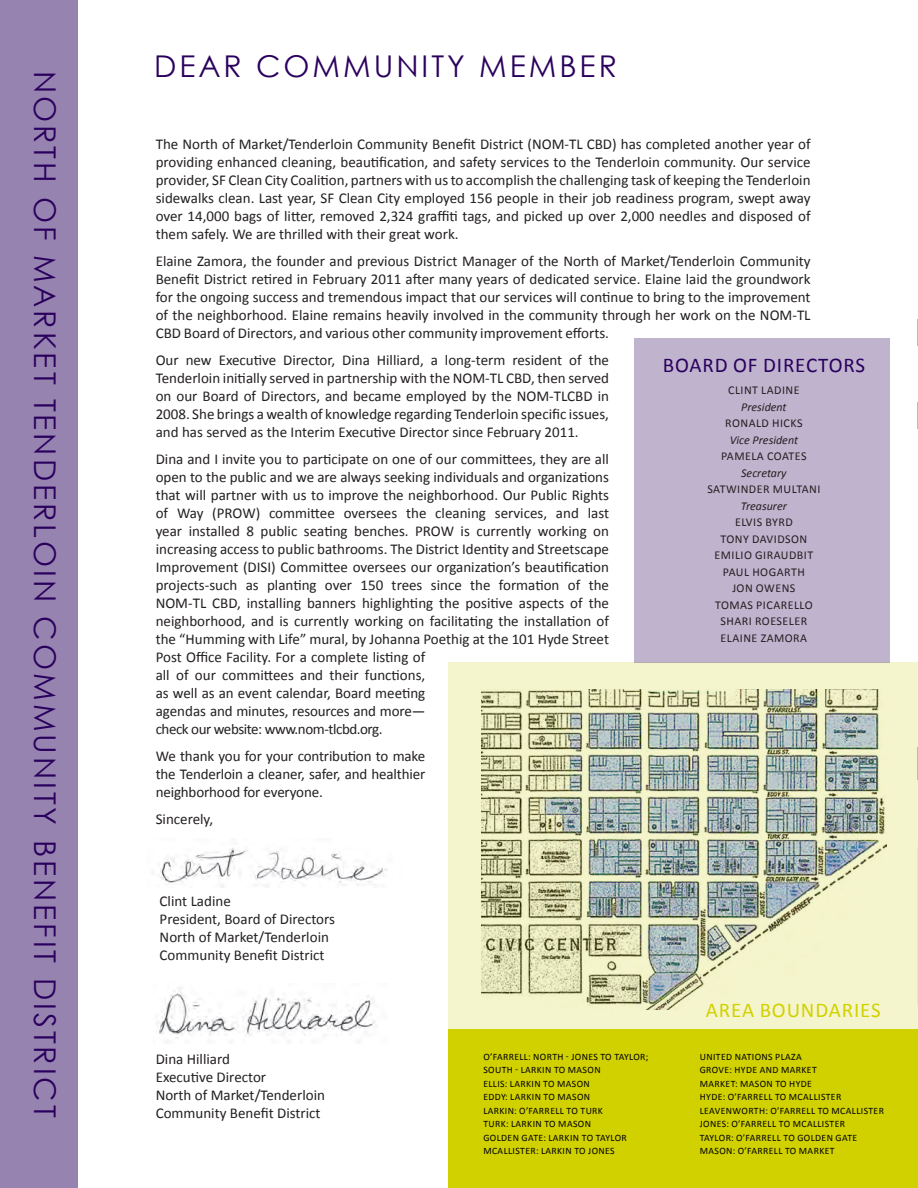
<style>
.page{position:relative;width:918px;height:1188px;background:#fff}
.page>*{position:absolute;margin:0;border:0;box-sizing:border-box;transform-origin:0 0}
.t1{font:30px "Century Gothic";letter-spacing:.1em;color:#2a005d}
.t2{font:21px "Calibri";letter-spacing:.04em;color:#2a005d}
.t3{font:21px "Calibri";letter-spacing:.04em;color:#d1d100}
.t4{font:15px/18px "Calibri";color:#231f20;text-align:justify}
.t5{font:12px "Calibri";letter-spacing:.04em;color:#231f20}
.t6{font:italic 12px "Calibri";color:#231f20}
.t7{font:9.75px "Calibri";letter-spacing:.04em;color:#000}
</style>
<div class="page">
<hr style="left:917px;top:0;width:1px;height:104px;background:#2a005d">
<svg style="left:917px;top:319px;width:1px;height:27px"></svg>
<img style="left:448px;top:663px;width:470px;height:367px">
<div style="left:635px;top:338px;width:255px;height:325px;background:#bfb3ce"></div>
<div style="left:448px;top:1030px;width:470px;height:158px;background:#d1d100"></div>
<img style="left:158px;top:838px;width:229px;height:50px">
<div style="left:0;top:0;width:78px;height:1188px;background:#9783b0"></div>
<img style="left:156px;top:987px;width:221px;height:52px">
<p class="t1" style="left:63px;top:71px;width:1048px;rotate:90deg">NORTH OF MARKET TENDERLOIN COMMUNITY BENEFIT DISTRICT</p>
<p class="t1" style="left:154px;top:47px;width:464px">DEAR COMMUNITY MEMBER</p>
<p class="t4" style="left:156px;top:136px;width:656px">The North of Market/Tenderloin Community Benefit District (NOM-TL CBD) has completed another year of providing enhanced cleaning, beautification, and safety services to the Tenderloin community. Our service provider, SF Clean City Coalition, partners with us to accomplish the challenging task of keeping the Tenderloin sidewalks clean. Last year, SF Clean City employed 156 people in their job readiness program, swept away over 14,000 bags of litter, removed 2,324 graffiti tags, and picked up over 2,000 needles and disposed of them safely. We are thrilled with their great work.</p>
<p class="t4" style="left:156px;top:253px;width:656px">Elaine Zamora, the founder and previous District Manager of the North of Market/Tenderloin Community Benefit District retired in February 2011 after many years of dedicated service. Elaine laid the groundwork for the ongoing success and tremendous impact that our services will continue to bring to the improvement of the neighborhood. Elaine remains heavily involved in the community through her work on the NOM-TL CBD Board of Directors, and various other community improvement efforts.</p>
<p class="t4" style="left:156px;top:352px;width:455px">Our new Executive Director, Dina Hilliard, a long-term resident of the Tenderloin initially served in partnership with the NOM-TL CBD, then served on our Board of Directors, and became employed by the NOM-TLCBD in 2008. She brings a wealth of knowledge regarding Tenderloin specific issues, and has served as the Interim Executive Director since February 2011.</p>
<p class="t4" style="left:156px;top:451px;width:455px;text-align:left">Dina and I invite you to participate on one of our committees, they are all open to the public and we are always seeking individuals and organizations that will partner with us to improve the neighborhood. Our Public Rights of Way (PROW) committee oversees the cleaning services, and last year installed 8 public seating benches. PROW is currently working on increasing access to public bathrooms. The District Identity and Streetscape Improvement (DISI) Committee oversees our organization’s beautification projects-such as planting over 150 trees since the formation of the NOM-TL CBD, installing banners highlighting the positive aspects of the neighborhood, and is currently working on facilitating the installation of the “Humming with Life” mural, by Johanna Poethig at the 101 Hyde Street Post Office Facility. For a complete listing of<br>all of our committees and their functions,<br>as well as an event calendar, Board meeting<br>agendas and minutes, resources and more—<br>check our website: www.nom-tlcbd.org.</p>
<p class="t4" style="left:156px;top:748px;width:271px">We thank you for your contribution to make the Tenderloin a cleaner, safer, and healthier neighborhood for everyone.</p>
<p class="t4" style="left:156px;top:811px;width:59px">Sincerely,</p>
<p class="t2" style="left:663px;top:351px;width:204px">BOARD OF DIRECTORS</p>
<p class="t5" style="left:728px;top:382px;width:73px">CLINT LADINE</p>
<p class="t6" style="left:741px;top:398px;width:47px">President</p>
<p class="t5" style="left:725px;top:415px;width:79px">RONALD HICKS</p>
<p class="t6" style="left:730px;top:431px;width:70px">Vice President</p>
<p class="t5" style="left:721px;top:448px;width:87px">PAMELA COATES</p>
<p class="t6" style="left:741px;top:464px;width:47px">Secretary</p>
<p class="t5" style="left:707px;top:481px;width:114px">SATWINDER MULTANI</p>
<p class="t6" style="left:741px;top:497px;width:48px">Treasurer</p>
<p class="t5" style="left:735px;top:514px;width:59px">ELVIS BYRD</p>
<p class="t5" style="left:720px;top:531px;width:88px">TONY DAVIDSON</p>
<p class="t5" style="left:715px;top:547px;width:100px">EMILIO GIRAUDBIT</p>
<p class="t5" style="left:723px;top:564px;width:83px">PAUL HOGARTH</p>
<p class="t5" style="left:732px;top:580px;width:65px">JON OWENS</p>
<p class="t5" style="left:715px;top:597px;width:99px">TOMAS PICARELLO</p>
<p class="t5" style="left:721px;top:613px;width:88px">SHARI ROESELER</p>
<p class="t5" style="left:721px;top:630px;width:88px">ELAINE ZAMORA</p>
<p class="t4" style="left:160px;top:893px;width:73px">Clint Ladine</p>
<p class="t4" style="left:160px;top:911px;width:177px">President, Board of Directors</p>
<p class="t4" style="left:160px;top:929px;width:171px">North of Market/Tenderloin</p>
<p class="t4" style="left:160px;top:947px;width:166px">Community Benefit District</p>
<p class="t4" style="left:156px;top:1051px;width:76px">Dina Hilliard</p>
<p class="t4" style="left:156px;top:1069px;width:112px">Executive Director</p>
<p class="t4" style="left:156px;top:1087px;width:171px">North of Market/Tenderloin</p>
<p class="t4" style="left:156px;top:1105px;width:166px">Community Benefit District</p>
<p class="t7" style="left:483px;top:1050px;width:166px">O’FARRELL: NORTH - JONES TO TAYLOR;</p>
<p class="t7" style="left:483px;top:1064px;width:119px">SOUTH - LARKIN TO MASON</p>
<p class="t7" style="left:483px;top:1077px;width:108px">ELLIS: LARKIN TO MASON</p>
<p class="t7" style="left:483px;top:1091px;width:108px">EDDY: LARKIN TO MASON</p>
<p class="t7" style="left:483px;top:1104px;width:121px">LARKIN: O’FARRELL TO TURK</p>
<p class="t7" style="left:483px;top:1118px;width:109px">TURK: LARKIN TO MASON</p>
<p class="t7" style="left:483px;top:1131px;width:145px">GOLDEN GATE: LARKIN TO TAYLOR</p>
<p class="t7" style="left:483px;top:1145px;width:133px">MCALLISTER: LARKIN TO JONES</p>
<p class="t3" style="left:706px;top:997px;width:176px">AREA BOUNDARIES</p>
<p class="t7" style="left:700px;top:1050px;width:103px">UNITED NATIONS PLAZA</p>
<p class="t7" style="left:700px;top:1064px;width:119px">GROVE: HYDE AND MARKET</p>
<p class="t7" style="left:700px;top:1077px;width:114px">MARKET: MASON TO HYDE</p>
<p class="t7" style="left:700px;top:1091px;width:143px">HYDE: O’FARRELL TO MCALLISTER</p>
<p class="t7" style="left:700px;top:1104px;width:186px">LEAVENWORTH: O’FARRELL TO MCALLISTER</p>
<p class="t7" style="left:700px;top:1118px;width:147px">JONES: O’FARRELL TO MCALLISTER</p>
<p class="t7" style="left:700px;top:1131px;width:159px">TAYLOR: O’FARRELL TO GOLDEN GATE</p>
<p class="t7" style="left:700px;top:1145px;width:136px">MASON: O’FARRELL TO MARKET</p>
</div>
